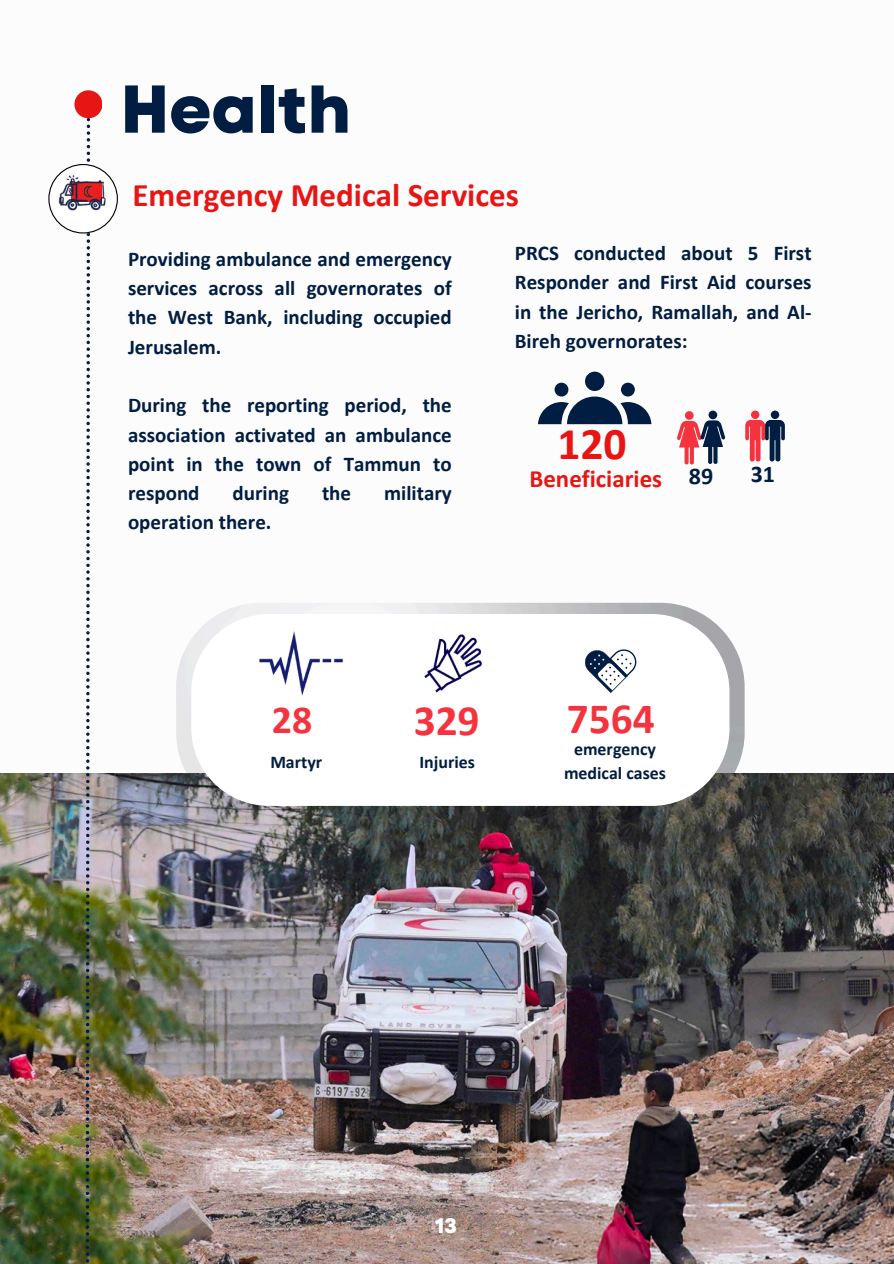
<style>
.page{position:relative;width:894px;height:1264px;background:#fff}
.page>*{position:absolute;margin:0;border:0;box-sizing:border-box;transform-origin:0 0}
.t1{font:800 67.5px "Code Next";color:#011d41}
.t2{font:700 45.45px "Calibri";color:#e81515}
.t3{font:700 43.35px "Calibri";color:#f5333f}
.t4{font:700 39.75px "Calibri";color:#f5333f}
.t5{font:700 33px "Calibri";color:#e81515}
.t6{font:700 24.9px "Calibri";color:#e81515}
.t7{font:700 24px "Calibri";color:#011d41}
.t8{font:800 21.15px "Code Next";color:#fff}
.t9{font:700 21px/29.2px "Calibri";color:#011d41;text-align:justify}
.t10{font:700 17.85px/24.8px "Calibri";color:#011d41;text-align:center}
</style>
<div class="page">
<img style="left:176px;top:602px;width:568px;height:214px;border-radius:84px">
<img style="left:0;top:773px;width:893px;height:490px">
<svg style="left:191px;top:614px;width:538px;height:192px"></svg>
<img style="left:251px;top:614px;width:100px;height:100px">
<img style="left:418px;top:629px;width:70px;height:69px">
<svg style="left:584px;top:649px;width:53px;height:44px"></svg>
<div style="left:74px;top:90px;width:28px;height:28px;background:#e81515;border-radius:50%"></div>
<img style="left:48px;top:118px;width:70px;height:1145px">
<svg style="left:538px;top:371px;width:113px;height:53px"></svg>
<svg style="left:684px;top:411px;width:9px;height:9px"></svg>
<div style="left:708px;top:410px;width:9px;height:9px;background:#011d41;border-radius:50%"></div>
<svg style="left:677px;top:420px;width:48px;height:45px"></svg>
<svg style="left:750px;top:410px;width:9px;height:9px"></svg>
<div style="left:770px;top:410px;width:9px;height:9px;background:#011d41;border-radius:50%"></div>
<svg style="left:745px;top:420px;width:39px;height:42px"></svg>
<h3 class="t1" style="left:120px;top:64px;width:232px">Health</h3>
<h5 class="t5" style="left:132px;top:181px;width:388px">Emergency Medical Services</h5>
<h1 class="t9" style="left:128px;top:246px;width:325px">Providing ambulance and emergency services across all governorates of the West Bank, including occupied Jerusalem.</h1>
<p class="t9" style="left:128px;top:392px;width:325px">During the reporting period, the association activated an ambulance point in the town of Tammun to respond</p>
<p class="t9" style="left:232px;top:480px;width:58px">during</p>
<p class="t9" style="left:322px;top:480px;width:31px">the</p>
<p class="t9" style="left:384px;top:480px;width:69px">military</p>
<p class="t9" style="left:128px;top:509px;width:145px">operation there.</p>
<p class="t9" style="left:514px;top:240px;width:298px">PRCS conducted about 5 First Responder and First Aid courses in the Jericho, Ramallah, and Al-Bireh governorates:</p>
<p class="t2" style="left:557px;top:425px;width:71px">120</p>
<h2 class="t6" style="left:529px;top:468px;width:134px">Beneficiaries</h2>
<p class="t7" style="left:688px;top:466px;width:26px">89</p>
<p class="t7" style="left:750px;top:464px;width:26px">31</p>
<p class="t4" style="left:272px;top:703px;width:42px">28</p>
<p class="t3" style="left:413px;top:702px;width:67px">329</p>
<p class="t3" style="left:566px;top:700px;width:89px">7564</p>
<p class="t10" style="left:270px;top:751px;width:53px">Martyr</p>
<h5 class="t10" style="left:419px;top:751px;width:57px">Injuries</h5>
<h5 class="t10" style="left:564px;top:737px;width:103px">emergency medical cases</h5>
<p class="t8" style="left:435px;top:1211px;width:23px">13</p>
</div>
